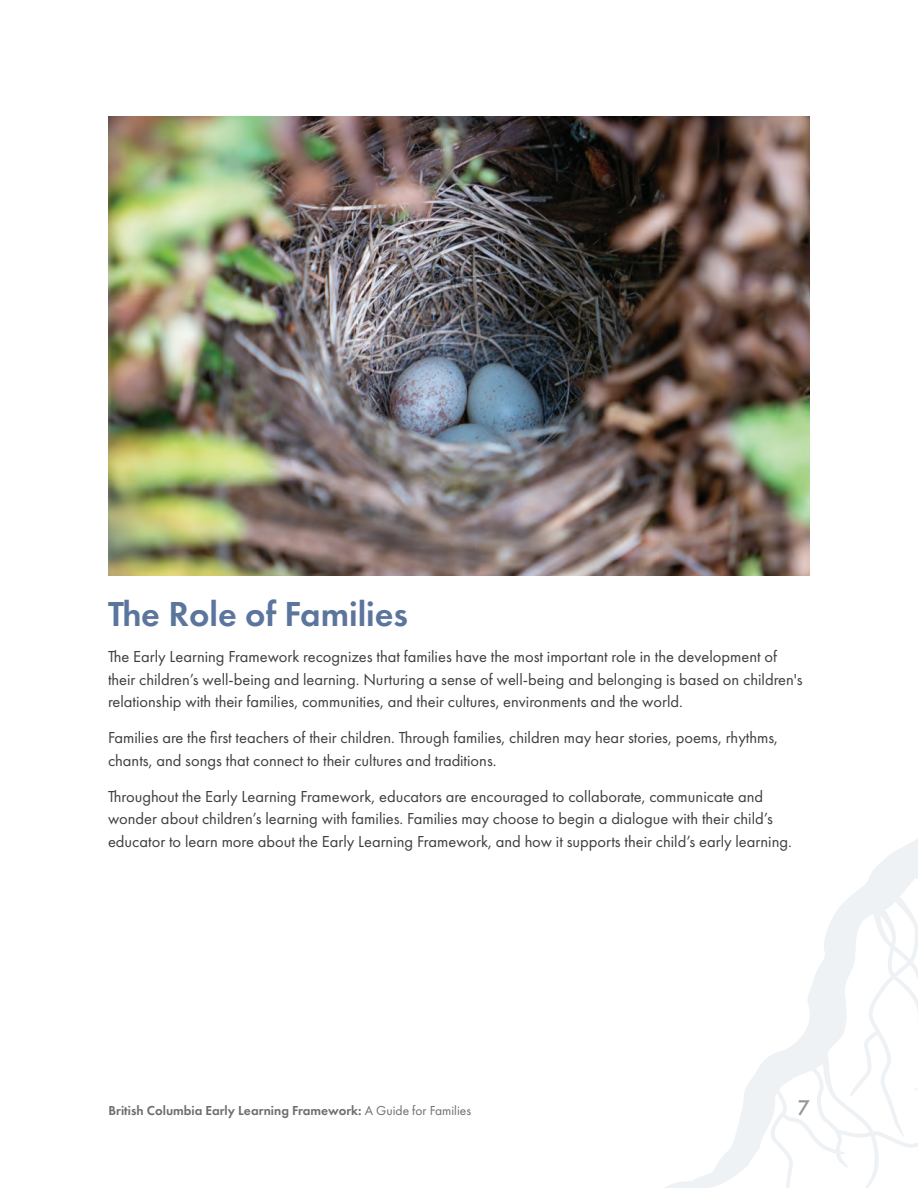
<style>
.page{position:relative;width:918px;height:1188px;background:#fff}
.page>*{position:absolute;margin:0;border:0;box-sizing:border-box;transform-origin:0 0}
.t1{font:600 36px "Futura PT";color:#5c759d}
.t2{font:500 19.5px "Futura";color:#939598}
.t3{font:16.5px/22.5px "Futura PT";color:#3e3e3f}
.t4{font:600 13.5px "Futura PT";color:#6c6d70}
.s1{font-weight:400}
</style>
<div class="page">
<svg style="left:665px;top:839px;width:253px;height:349px"></svg>
<svg style="left:766px;top:869px;width:152px;height:319px"></svg>
<img style="left:108px;top:117px;width:702px;height:459px">
<p class="t1" style="left:108px;top:592px;width:302px">The Role of Families</p>
<p class="t3" style="left:108px;top:645px;width:696px">The Early Learning Framework recognizes that families have the most important role in the development of their children’s well-being and learning. Nurturing a sense of well-being and belonging is based on children's relationship with their families, communities, and their cultures, environments and the world.</p>
<p class="t3" style="left:108px;top:726px;width:672px">Families are the first teachers of their children. Through families, children may hear stories, poems, rhythms, chants, and songs that connect to their cultures and traditions.</p>
<p class="t3" style="left:108px;top:785px;width:685px">Throughout the Early Learning Framework, educators are encouraged to collaborate, communicate and wonder about children’s learning with families. Families may choose to begin a dialogue with their child’s educator to learn more about the Early Learning Framework, and how it supports their child’s early learning.</p>
<p class="t4" style="left:109px;top:1102px;width:364px">British Columbia Early Learning Framework: <span class="s1">A Guide for Families</span></p>
<p class="t2" style="left:798px;top:1095px;width:14px">7</p>
</div>
